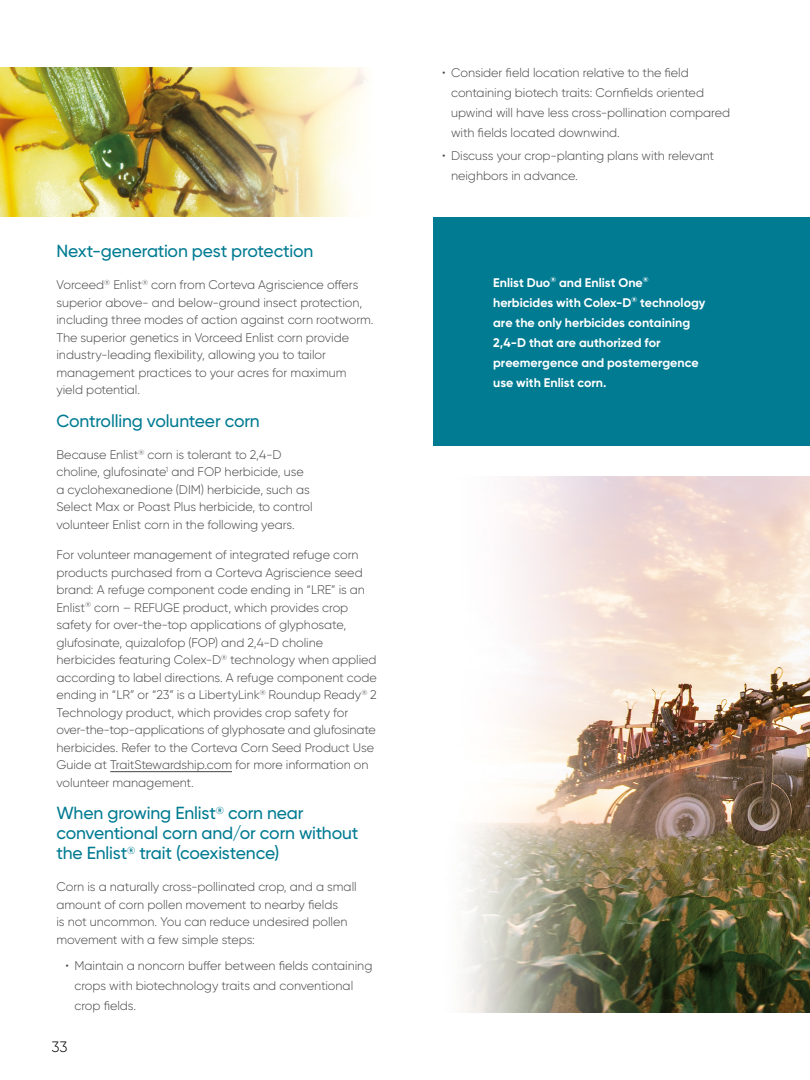
<style>
.page{position:relative;width:810px;height:1080px;background:#fff}
.page>*{position:absolute;margin:0;border:0;box-sizing:border-box;transform-origin:0 0}
.t1{font:500 17.5px/20px "Gilroy";letter-spacing:-.01em;color:#007b92}
.t2{font:300 15px "Gilroy";color:#000}
.t3{font:300 12.5px/17.5px "Gilroy";letter-spacing:-.005em;color:#474747}
.t4{font:700 12.5px/20px "Gilroy";color:#fff}
</style>
<div class="page">
<img style="left:0;top:68px;width:368px;height:149px">
<img style="left:463px;top:477px;width:347px;height:535px">
<hr style="left:110px;top:771px;width:122px;height:1px;background:#474747">
<div style="left:434px;top:217px;width:376px;height:229px;background:#007b92"></div>
<h1 class="t1" style="left:56px;top:241px;width:258px">Next-generation pest protection</h1>
<p class="t3" style="left:56px;top:276px;width:317px">Vorceed<sup>®</sup> Enlist<sup>®</sup> corn from Corteva Agriscience offers superior above- and below-ground insect protection, including three modes of action against corn rootworm.<br>The superior genetics in Vorceed Enlist corn provide industry-leading flexibility, allowing you to tailor management practices to your acres for maximum yield potential.</p>
<h1 class="t1" style="left:56px;top:411px;width:205px">Controlling volunteer corn</h1>
<p class="t3" style="left:56px;top:446px;width:258px">Because Enlist<sup>®</sup> corn is tolerant to 2,4-D choline, glufosinate<sup>1</sup> and FOP herbicide, use a cyclohexanedione (DIM) herbicide, such as Select Max or Poast Plus herbicide, to control volunteer Enlist corn in the following years.</p>
<p class="t3" style="left:56px;top:546px;width:322px">For volunteer management of integrated refuge corn products purchased from a Corteva Agriscience seed brand: A refuge component code ending in “LRE” is an Enlist<sup>®</sup> corn – REFUGE product, which provides crop safety for over-the-top applications of glyphosate, glufosinate, quizalofop (FOP) and 2,4-D choline herbicides featuring Colex-D<sup>®</sup> technology when applied according to label directions. A refuge component code ending in “LR” or “23” is a LibertyLink<sup>®</sup> Roundup Ready<sup>®</sup> 2<br>Technology product, which provides crop safety for over-the-top-applications of glyphosate and glufosinate herbicides. Refer to the Corteva Corn Seed Product Use Guide at TraitStewardship.com for more information on volunteer management.</p>
<h1 class="t1" style="left:56px;top:803px;width:303px">When growing Enlist<sup>®</sup> corn near conventional corn and/or corn without the Enlist<sup>®</sup> trait (coexistence)</h1>
<p class="t3" style="left:56px;top:878px;width:302px">Corn is a naturally cross-pollinated crop, and a small amount of corn pollen movement to nearby fields<br>is not uncommon. You can reduce undesired pollen movement with a few simple steps:</p>
<p class="t3" style="left:74px;top:955px;width:299px;line-height:20px;text-indent:-9px">• Maintain a noncorn buffer between fields containing crops with biotechnology traits and conventional crop fields.</p>
<p class="t2" style="left:51px;top:1038px;width:18px">33</p>
<p class="t3" style="left:451px;top:63px;width:281px;line-height:20px;text-indent:-9px">• Consider field location relative to the field containing biotech traits: Cornfields oriented upwind will have less cross-pollination compared with fields located downwind.</p>
<p class="t3" style="left:451px;top:146px;width:265px;line-height:20px;text-indent:-9px">• Discuss your crop-planting plans with relevant neighbors in advance.</p>
<p class="t4" style="left:493px;top:272px;width:214px">Enlist Duo<sup>®</sup> and Enlist One<sup>® </sup>herbicides with Colex-D<sup>®</sup> technology are the only herbicides containing<br>2,4-D that are authorized for preemergence and postemergence use with Enlist corn.</p>
</div>
